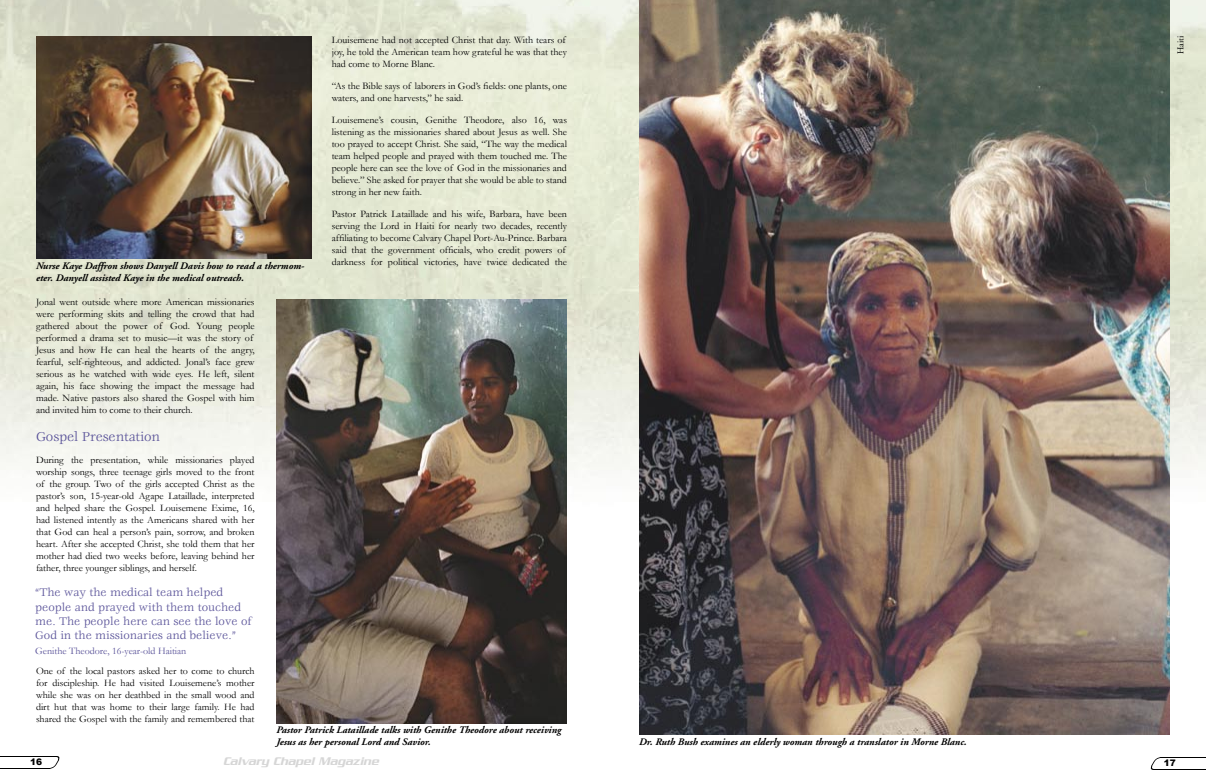
<style>
.page{position:relative;width:1206px;height:783px;background:#fff}
.page>*{position:absolute;margin:0;border:0;box-sizing:border-box;transform-origin:0 0}
.t1{font:14px "Vorace S Si";letter-spacing:-.01em;color:#585198}
.t2{font:12px/14.4px "Vorace S Si";color:#585198}
.t3{font:italic 12px "Boost S Si";color:#d6d6d6}
.t4{font:10px/12px "Garamond";color:#000}
.t5{font:italic 700 10px/12px "Adobe Garamond";color:#000}
.t6{font:10px "Garamond";color:#585198}
.t7{font:9px "Adobe Garamond";letter-spacing:-.005em;color:#000}
.t8{font:900 9px "Arial";color:#000}
</style>
<div class="page">
<img style="left:0;top:0;width:1206px;height:470px">
<svg style="left:0;top:756px;width:60px;height:12px"></svg>
<svg style="left:1150px;top:757px;width:56px;height:13px"></svg>
<img style="left:276px;top:300px;width:291px;height:423px">
<img style="left:36px;top:36px;width:276px;height:222px">
<img style="left:639px;top:0;width:531px;height:734px">
<p class="t5" style="left:36px;top:260px;width:269px">Nurse Kaye Daffron shows Danyell Davis how to read a thermom&shy;eter. Danyell assisted Kaye in the medical outreach.</p>
<p class="t4" style="left:36px;top:296px;width:220px">Jonal went outside where more American missionaries were performing skits and telling the crowd that had gathered about the power of God. Young people performed a drama set to music—it was the story of Jesus and how He can heal the hearts of the angry, fearful, self-righteous, and addicted. Jonal’s face grew serious as he watched with wide eyes. He left, silent again, his face showing the impact the message had made. Native pastors also shared the Gospel with him and invited him to come to their church.</p>
<h1 class="t1" style="left:36px;top:429px;width:125px">Gospel Presentation</h1>
<p class="t4" style="left:36px;top:454px;width:220px;text-align:justify">During the presentation, while missionaries played worship songs, three teenage girls moved to the front of the group. Two of the girls accepted Christ as the pastor’s son, 15-year-old Agape Lataillade, interpreted and helped share the Gospel. Louisemene Exime, 16, had listened intently as the Americans shared with her that God can heal a person’s pain, sorrow, and broken heart. After she accepted Christ, she told them that her mother had died two weeks before, leaving behind her father, three younger siblings, and herself.</p>
<p class="t2" style="left:35px;top:586px;width:218px">“The way the medical team helped people and prayed with them touched me. The people here can see the love of God in the missionaries and believe.”</p>
<p class="t6" style="left:35px;top:644px;width:153px">Genithe Theodore, 16-year-old Haitian</p>
<p class="t4" style="left:332px;top:33px;width:237px">Louisemene had not accepted Christ that day. With tears of joy, he told the American team how grateful he was that they had come to Morne Blanc.</p>
<p class="t4" style="left:332px;top:79px;width:237px">“As the Bible says of laborers in God’s fields: one plants, one waters, and one harvests,” he said.</p>
<p class="t4" style="left:332px;top:113px;width:237px;text-align:justify">Louisemene’s cousin, Genithe Theodore, also 16, was listening as the missionaries shared about Jesus as well. She too prayed to accept Christ. She said, “The way the medical team helped people and prayed with them touched me. The people here can see the love of God in the missionaries and believe.” She asked for prayer that she would be able to stand strong in her new faith.</p>
<p class="t4" style="left:332px;top:207px;width:237px">Pastor Patrick Lataillade and his wife, Barbara, have been serving the Lord in Haiti for nearly two decades, recently affiliating to become Calvary Chapel Port-Au-Prince. Barbara said that the government officials, who credit powers of darkness for political victories, have twice dedicated the</p>
<p class="t4" style="left:36px;top:665px;width:220px;text-align:justify">One of the local pastors asked her to come to church for discipleship. He had visited Louisemene’s mother while she was on her deathbed in the small wood and dirt hut that was home to their large family. He had shared the Gospel with the family and remembered that</p>
<p class="t5" style="left:276px;top:724px;width:286px">Pastor Patrick Lataillade talks with Genithe Theodore about receiving<br>Jesus as her personal Lord and Savior.</p>
<p class="t5" style="left:639px;top:736px;width:329px">Dr. Ruth Bush examines an elderly woman through a translator in Morne Blanc.</p>
<p class="t7" style="left:1176px;top:54px;width:20px;rotate:-90deg">Haiti</p>
<p class="t3" style="left:223px;top:755px;width:157px">Calvary Chapel Magazine</p>
<p class="t8" style="left:30px;top:756px;width:14px">16</p>
<p class="t8" style="left:1164px;top:757px;width:14px">17</p>
</div>
